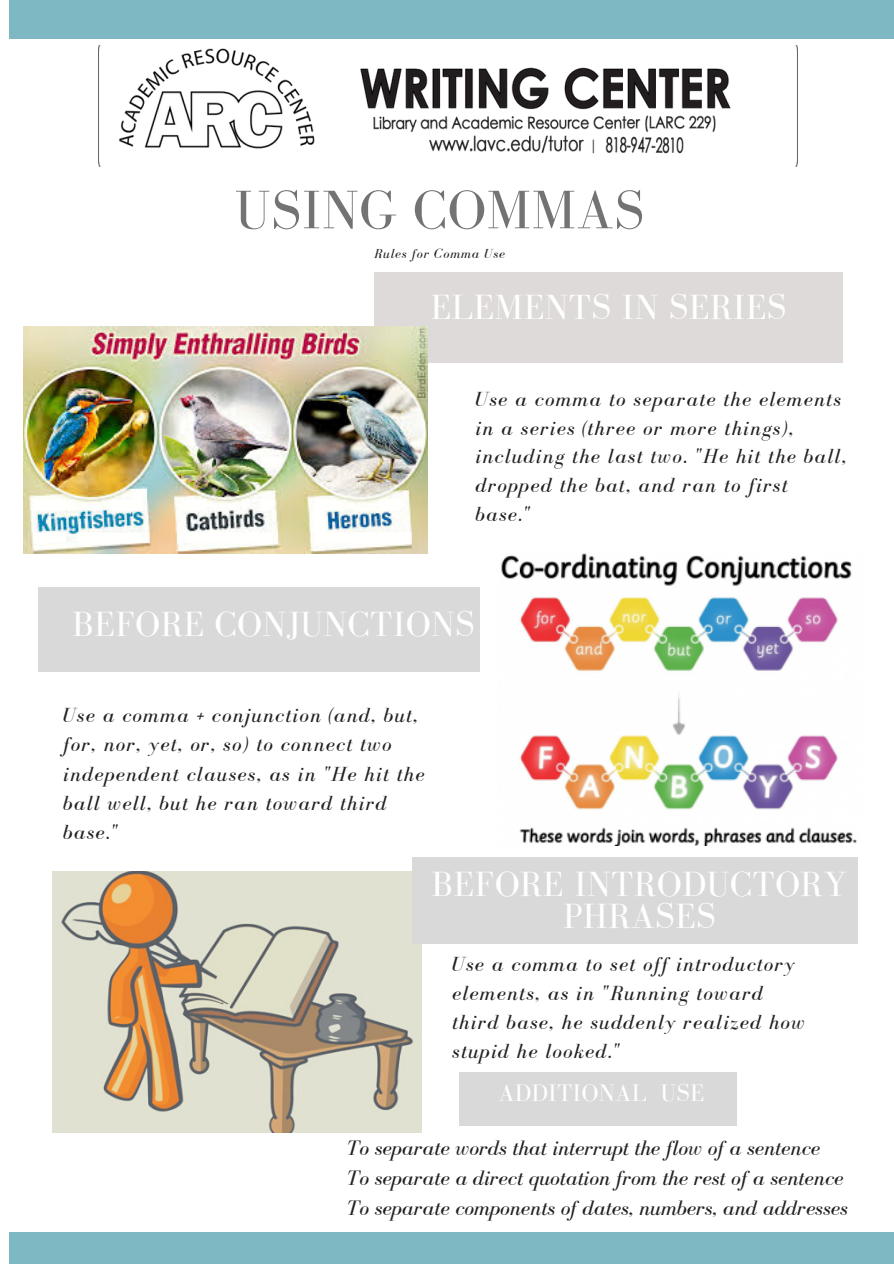
<style>
.page{position:relative;width:894px;height:1264px;background:#fff}
.page>*{position:absolute;margin:0;border:0;box-sizing:border-box;transform-origin:0 0}
.t1{font:55.8px "Bodoni FLF";letter-spacing:.01em;color:#737373}
.t2{font:36px/32.7px "Bodoni FLF";letter-spacing:.01em;color:#fff;text-align:center}
.t3{font:24.6px "Bodoni FLF";letter-spacing:.01em;color:#fff}
.t4{font:italic 21.6px/30px "Bodoni FLF";color:#222}
.t5{font:italic 21px/29.2px "Bodoni FLF";letter-spacing:.06em;color:#222}
.t6{font:italic 13.5px "Bodoni FLF";letter-spacing:.06em;color:#222}
</style>
<div class="page">
<div style="left:9px;top:1231px;width:884px;height:32px;background:#7eb9c3"></div>
<div style="left:9px;top:0;width:884px;height:38px;background:#7eb9c3"></div>
<img style="left:501px;top:553px;width:356px;height:292px">
<img style="left:53px;top:871px;width:368px;height:261px">
<div style="left:374px;top:272px;width:468px;height:91px;background:#dfdada"></div>
<div style="left:38px;top:587px;width:442px;height:84px;background:#d9d9d9"></div>
<div style="left:412px;top:857px;width:445px;height:86px;background:#d9d9d9"></div>
<img style="left:98px;top:45px;width:699px;height:122px">
<img style="left:23px;top:327px;width:405px;height:226px">
<div style="left:459px;top:1072px;width:277px;height:53px;background:#d9d9d9"></div>
<h1 class="t1" style="left:235px;top:179px;width:411px">USING COMMAS</h1>
<p class="t6" style="left:374px;top:246px;width:132px">Rules for Comma Use</p>
<h2 class="t2" style="left:430px;top:291px;width:357px">ELEMENTS IN SERIES</h2>
<p class="t5" style="left:475px;top:384px;width:372px;line-height:28.8px">Use a comma to separate the elements in a series (three or more things), including the last two. "He hit the ball, dropped the bat, and ran to first base."</p>
<h2 class="t2" style="left:72px;top:608px;width:404px">BEFORE CONJUNCTIONS</h2>
<p class="t5" style="left:63px;top:700px;width:363px">Use a comma + conjunction (and, but, for, nor, yet, or, so) to connect two independent clauses, as in "He hit the ball well, but he ran toward third base."</p>
<h2 class="t2" style="left:431px;top:867px;width:417px">BEFORE INTRODUCTORY<br>PHRASES</h2>
<p class="t5" style="left:452px;top:948px;width:354px">Use a comma to set off introductory elements, as in "Running toward third base, he suddenly realized how stupid he looked."</p>
<p class="t3" style="left:498px;top:1079px;width:207px">ADDITIONAL USE</p>
<p class="t4" style="left:347px;top:1132px;width:502px">To separate words that interrupt the flow of a sentence<br>To separate a direct quotation from the rest of a sentence<br>To separate components of dates, numbers, and addresses</p>
</div>
